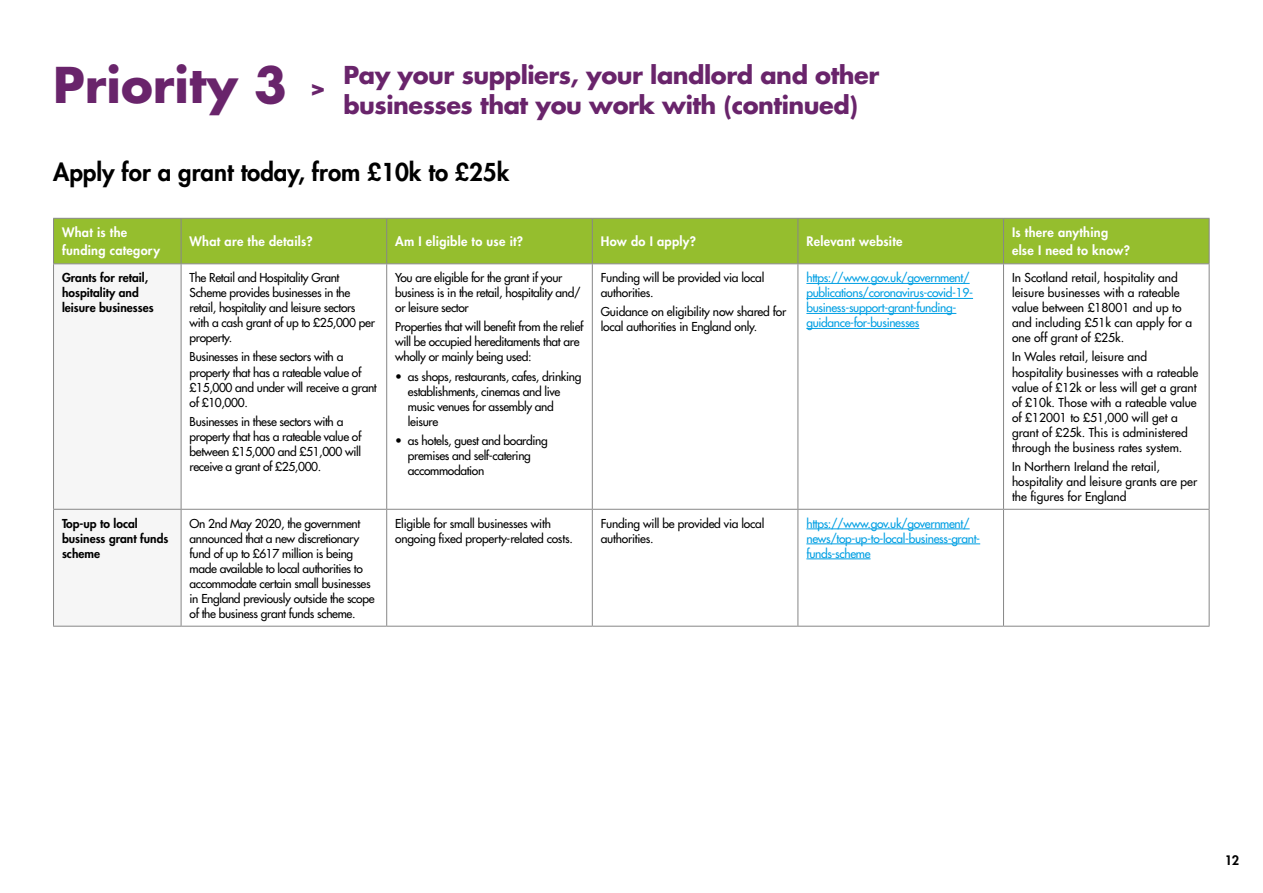
<style>
.page{position:relative;width:1263px;height:893px;background:#fff}
.page>*{position:absolute;margin:0;border:0;box-sizing:border-box;transform-origin:0 0}
.t1{font:700 48px "Futura Std";color:#69246b}
.t2{font:700 24px/30px "Futura Std";letter-spacing:-.02em;color:#69246b}
.t3{font:800 24px "Futura Std";color:#000}
.t4{font:800 12.75px/18px "Futura Std";letter-spacing:.02em;color:#fff}
.t5{font:800 12.75px "Futura Std";color:#000}
.t6{font:500 12px/15px "Futura Std";letter-spacing:-.03em;color:#000}
.t7{font:500 12px/15px "Futura Std";color:#000}
.t8{font:500 12px/15px "Futura Std";letter-spacing:-.03em;color:#009fe3}
.t9{font:800 12px/15px "Futura Std";color:#000}
</style>
<div class="page">
<div style="left:54px;top:219px;width:1155px;height:44px;background:#95be2e"></div>
<div style="left:54px;top:264px;width:127px;height:362px;background:#f6f6f6"></div>
<svg style="left:182px;top:264px;width:1027px;height:362px"></svg>
<hr style="left:53px;top:218px;width:128px;height:1px;background:#878787">
<hr style="left:53px;top:219px;width:1px;height:44px;background:#878787">
<hr style="left:181px;top:218px;width:206px;height:1px;background:#878787">
<hr style="left:181px;top:219px;width:1px;height:44px;background:#878787">
<hr style="left:387px;top:218px;width:205px;height:1px;background:#878787">
<hr style="left:386px;top:219px;width:1px;height:44px;background:#878787">
<hr style="left:592px;top:218px;width:206px;height:1px;background:#878787">
<hr style="left:592px;top:219px;width:1px;height:44px;background:#878787">
<hr style="left:798px;top:218px;width:205px;height:1px;background:#878787">
<hr style="left:797px;top:219px;width:1px;height:44px;background:#878787">
<hr style="left:1003px;top:218px;width:206px;height:1px;background:#878787">
<hr style="left:1003px;top:219px;width:1px;height:44px;background:#878787">
<hr style="left:1209px;top:219px;width:1px;height:44px;background:#878787">
<hr style="left:53px;top:263px;width:128px;height:1px;background:#878787">
<hr style="left:53px;top:264px;width:1px;height:245px;background:#878787">
<hr style="left:181px;top:263px;width:206px;height:1px;background:#878787">
<hr style="left:181px;top:264px;width:1px;height:245px;background:#878787">
<hr style="left:387px;top:263px;width:205px;height:1px;background:#878787">
<hr style="left:386px;top:264px;width:1px;height:245px;background:#878787">
<hr style="left:592px;top:263px;width:206px;height:1px;background:#878787">
<hr style="left:592px;top:264px;width:1px;height:245px;background:#878787">
<hr style="left:798px;top:263px;width:205px;height:1px;background:#878787">
<hr style="left:797px;top:264px;width:1px;height:245px;background:#878787">
<hr style="left:1003px;top:263px;width:206px;height:1px;background:#878787">
<hr style="left:1003px;top:264px;width:1px;height:245px;background:#878787">
<hr style="left:1209px;top:264px;width:1px;height:245px;background:#878787">
<hr style="left:53px;top:509px;width:128px;height:1px;background:#878787">
<hr style="left:53px;top:510px;width:1px;height:116px;background:#878787">
<hr style="left:181px;top:509px;width:206px;height:1px;background:#878787">
<hr style="left:181px;top:510px;width:1px;height:116px;background:#878787">
<hr style="left:387px;top:509px;width:205px;height:1px;background:#878787">
<hr style="left:386px;top:510px;width:1px;height:116px;background:#878787">
<hr style="left:592px;top:509px;width:206px;height:1px;background:#878787">
<hr style="left:592px;top:510px;width:1px;height:116px;background:#878787">
<hr style="left:798px;top:509px;width:205px;height:1px;background:#878787">
<hr style="left:797px;top:510px;width:1px;height:116px;background:#878787">
<hr style="left:1003px;top:509px;width:206px;height:1px;background:#878787">
<hr style="left:1003px;top:510px;width:1px;height:116px;background:#878787">
<hr style="left:1209px;top:510px;width:1px;height:116px;background:#878787">
<hr style="left:53px;top:626px;width:128px;height:1px;background:#878787">
<hr style="left:181px;top:626px;width:206px;height:1px;background:#878787">
<hr style="left:387px;top:626px;width:205px;height:1px;background:#878787">
<hr style="left:592px;top:626px;width:206px;height:1px;background:#878787">
<hr style="left:798px;top:626px;width:205px;height:1px;background:#878787">
<hr style="left:1003px;top:626px;width:206px;height:1px;background:#878787">
<hr style="left:806px;top:283px;width:164px;height:1px;background:#009fe3">
<hr style="left:806px;top:298px;width:167px;height:1px;background:#009fe3">
<hr style="left:806px;top:313px;width:150px;height:1px;background:#009fe3">
<hr style="left:806px;top:328px;width:113px;height:1px;background:#009fe3">
<hr style="left:806px;top:529px;width:164px;height:1px;background:#009fe3">
<hr style="left:806px;top:544px;width:174px;height:1px;background:#009fe3">
<hr style="left:806px;top:559px;width:64px;height:1px;background:#009fe3">
<h1 class="t1" style="left:53px;top:53px;width:275px">Priority 3 <sup>&gt;</sup></h1>
<h2 class="t2" style="left:343px;top:59px;width:537px">Pay your suppliers, your landlord and other businesses that you work with (continued)</h2>
<h2 class="t3" style="left:53px;top:157px;width:458px">Apply for a grant today, from £10k to £25k</h2>
<p class="t4" style="left:62px;top:224px;width:100px">What is the funding category</p>
<p class="t4" style="left:190px;top:233px;width:125px">What are the details?</p>
<p class="t4" style="left:395px;top:233px;width:129px">Am I eligible to use it?</p>
<p class="t4" style="left:601px;top:233px;width:97px">How do I apply?</p>
<p class="t4" style="left:806px;top:233px;width:98px">Relevant website</p>
<p class="t4" style="left:1012px;top:224px;width:119px">Is there anything else I need to know?</p>
<p class="t9" style="left:62px;top:270px;width:93px">Grants for retail, hospitality and leisure businesses</p>
<p class="t6" style="left:190px;top:270px;width:187px">The Retail and Hospitality Grant<br>Scheme provides businesses in the retail, hospitality and leisure sectors with a cash grant of up to £25,000 per property.</p>
<p class="t6" style="left:190px;top:350px;width:189px">Businesses in these sectors with a property that has a rateable value of £15,000 and under will receive a grant of £10,000.</p>
<p class="t6" style="left:190px;top:414px;width:173px">Businesses in these sectors with a property that has a rateable value of between £15,000 and £51,000 will receive a grant of £25,000.</p>
<p class="t6" style="left:395px;top:270px;width:187px">You are eligible for the grant if your business is in the retail, hospitality and/ or leisure sector</p>
<p class="t6" style="left:395px;top:320px;width:190px">Properties that will benefit from the relief will be occupied hereditaments that are wholly or mainly being used:</p>
<p class="t6" style="left:408px;top:369px;width:175px;text-indent:-13px">• as shops, restaurants, cafes, drinking establishments, cinemas and live music venues for assembly and leisure</p>
<p class="t6" style="left:408px;top:433px;width:141px;text-indent:-13px">• as hotels, guest and boarding premises and self-catering accommodation</p>
<p class="t6" style="left:601px;top:270px;width:165px">Funding will be provided via local authorities.</p>
<p class="t6" style="left:601px;top:305px;width:187px">Guidance on eligibility now shared for local authorities in England only.</p>
<p class="t8" style="left:806px;top:270px;width:168px">https://www.gov.uk/government/ publications/coronavirus-covid-19- business-support-grant-funding&shy;guidance-for-businesses</p>
<p class="t7" style="left:1012px;top:270px;width:182px">In Scotland retail, hospitality and leisure businesses with a rateable value between £18001 and up to and including £51k can apply for a one off grant of £25k.</p>
<p class="t7" style="left:1012px;top:350px;width:188px">In Wales retail, leisure and hospitality businesses with a rateable value of £12k or less will get a grant of £10k. Those with a rateable value of £12001 to £51,000 will get a grant of £25k. This is administered through the business rates system.</p>
<p class="t7" style="left:1012px;top:459px;width:187px">In Northern Ireland the retail, hospitality and leisure grants are per the figures for England</p>
<p class="t9" style="left:62px;top:516px;width:108px">Top-up to local business grant funds scheme</p>
<p class="t6" style="left:190px;top:516px;width:186px">On 2nd May 2020, the government announced that a new discretionary fund of up to £617 million is being made available to local authorities to accommodate certain small businesses in England previously outside the scope of the business grant funds scheme.</p>
<p class="t6" style="left:395px;top:516px;width:179px">Eligible for small businesses with ongoing fixed property-related costs.</p>
<p class="t6" style="left:601px;top:516px;width:165px">Funding will be provided via local authorities.</p>
<p class="t8" style="left:806px;top:516px;width:175px">https://www.gov.uk/government/ news/top-up-to-local-business-grant&shy;funds-scheme</p>
<p class="t5" style="left:1225px;top:852px;width:16px">12</p>
</div>
